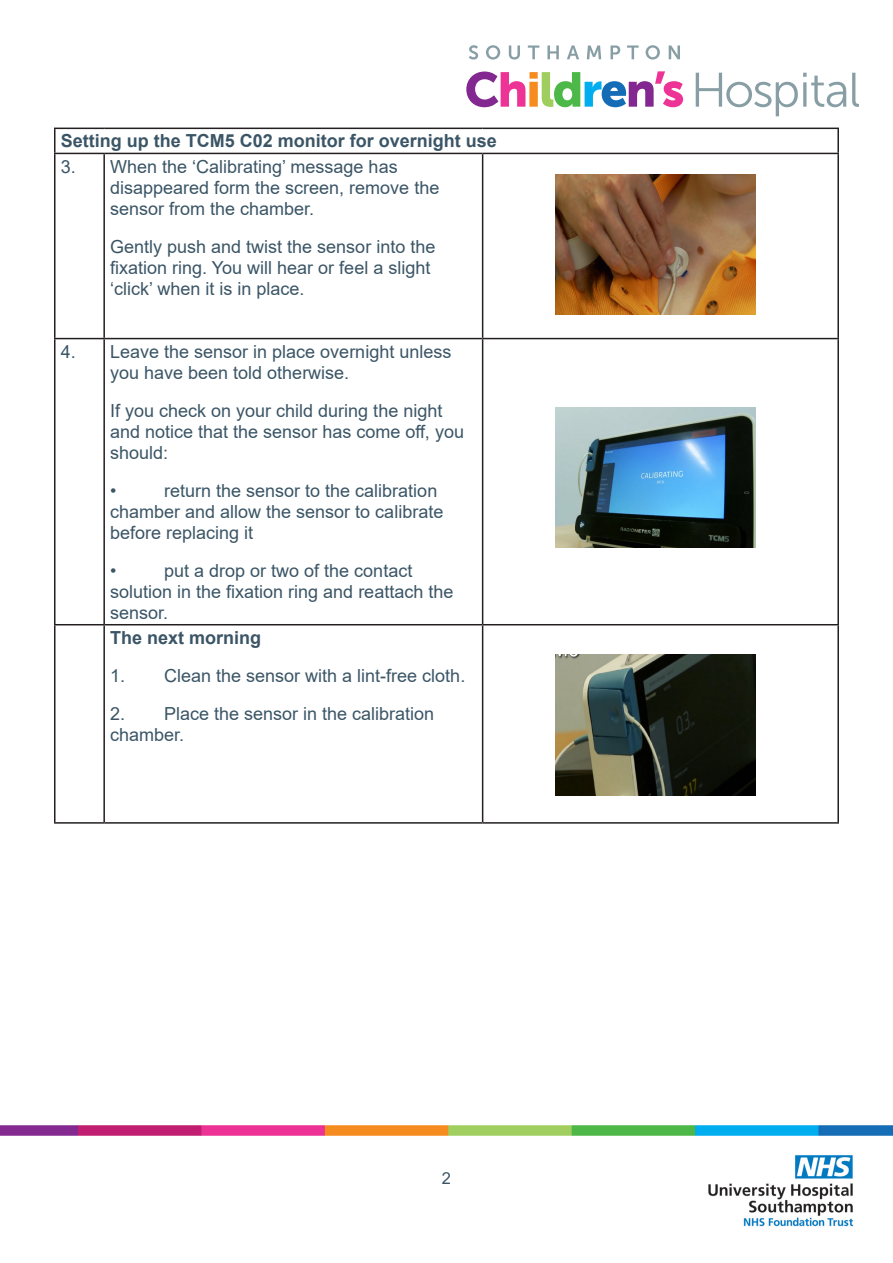
<style>
.page{position:relative;width:893px;height:1263px;background:#fff}
.page>*{position:absolute;margin:0;border:0;box-sizing:border-box;transform-origin:0 0}
.Main_text{font:18px/21px "Arial";color:#3b5566}
.Main_text-2{font:700 18px "Arial";color:#3b5566}
.t1{font:16.5px "Arial";color:#3b5566}
</style>
<div class="page">
<img style="left:708px;top:1155px;width:146px;height:72px">
<img style="left:0;top:1125px;width:893px;height:11px">
<svg style="left:466px;top:71px;width:217px;height:36px"></svg>
<svg style="left:696px;top:73px;width:150px;height:43px"></svg>
<svg style="left:852px;top:73px;width:7px;height:34px"></svg>
<svg style="left:469px;top:45px;width:9px;height:15px"></svg>
<svg style="left:486px;top:45px;width:14px;height:15px"></svg>
<svg style="left:509px;top:45px;width:11px;height:15px"></svg>
<svg style="left:528px;top:45px;width:11px;height:14px"></svg>
<svg style="left:547px;top:45px;width:12px;height:14px"></svg>
<svg style="left:567px;top:45px;width:12px;height:14px"></svg>
<svg style="left:587px;top:45px;width:14px;height:14px"></svg>
<svg style="left:610px;top:45px;width:10px;height:14px"></svg>
<svg style="left:627px;top:45px;width:12px;height:14px"></svg>
<svg style="left:646px;top:45px;width:14px;height:15px"></svg>
<svg style="left:669px;top:45px;width:11px;height:14px"></svg>
<hr style="left:54px;top:128px;width:50px;height:1px;background:#231f20">
<hr style="left:54px;top:129px;width:2px;height:24px;background:#231f20">
<hr style="left:104px;top:128px;width:379px;height:1px;background:#231f20">
<hr style="left:483px;top:128px;width:356px;height:1px;background:#231f20">
<hr style="left:837px;top:129px;width:2px;height:24px;background:#231f20">
<hr style="left:54px;top:153px;width:50px;height:1px;background:#231f20">
<hr style="left:54px;top:154px;width:2px;height:184px;background:#231f20">
<hr style="left:104px;top:153px;width:379px;height:1px;background:#231f20">
<hr style="left:103px;top:154px;width:2px;height:184px;background:#231f20">
<hr style="left:483px;top:153px;width:356px;height:1px;background:#231f20">
<hr style="left:482px;top:154px;width:1px;height:184px;background:#231f20">
<hr style="left:837px;top:154px;width:2px;height:184px;background:#231f20">
<hr style="left:54px;top:338px;width:50px;height:1px;background:#231f20">
<hr style="left:54px;top:339px;width:2px;height:285px;background:#231f20">
<hr style="left:104px;top:338px;width:379px;height:1px;background:#231f20">
<hr style="left:103px;top:339px;width:2px;height:285px;background:#231f20">
<hr style="left:483px;top:338px;width:356px;height:1px;background:#231f20">
<hr style="left:482px;top:339px;width:1px;height:285px;background:#231f20">
<hr style="left:837px;top:339px;width:2px;height:285px;background:#231f20">
<hr style="left:54px;top:624px;width:50px;height:1px;background:#231f20">
<hr style="left:54px;top:625px;width:2px;height:197px;background:#231f20">
<hr style="left:104px;top:624px;width:379px;height:1px;background:#231f20">
<hr style="left:103px;top:625px;width:2px;height:197px;background:#231f20">
<hr style="left:483px;top:624px;width:356px;height:1px;background:#231f20">
<hr style="left:482px;top:625px;width:1px;height:197px;background:#231f20">
<hr style="left:837px;top:625px;width:2px;height:197px;background:#231f20">
<hr style="left:54px;top:822px;width:50px;height:2px;background:#231f20">
<hr style="left:104px;top:822px;width:379px;height:2px;background:#231f20">
<hr style="left:483px;top:822px;width:356px;height:2px;background:#231f20">
<img style="left:556px;top:174px;width:200px;height:141px">
<img style="left:556px;top:655px;width:200px;height:140px">
<img style="left:556px;top:407px;width:200px;height:140px">
<p class="Main_text-2" style="left:61px;top:128px;width:438px">Setting up the TCM5 C02 monitor for overnight use</p>
<p class="Main_text" style="left:61px;top:156px;width:17px">3.</p>
<p class="Main_text" style="left:110px;top:156px;width:331px">When the ‘Calibrating’ message has disappeared form the screen, remove the sensor from the chamber.</p>
<p class="Main_text" style="left:110px;top:236px;width:327px">Gently push and twist the sensor into the fixation ring. You will hear or feel a slight ‘click’ when it is in place.</p>
<p class="Main_text" style="left:61px;top:341px;width:17px">4.</p>
<p class="Main_text" style="left:110px;top:341px;width:343px">Leave the sensor in place overnight unless you have been told otherwise.</p>
<p class="Main_text" style="left:110px;top:400px;width:355px">If you check on your child during the night and notice that the sensor has come off, you should:</p>
<p class="Main_text" style="left:110px;top:480px;width:8px">•</p>
<p class="Main_text" style="left:110px;top:480px;width:335px;text-indent:54px">return the sensor to the calibration chamber and allow the sensor to calibrate before replacing it</p>
<p class="Main_text" style="left:110px;top:560px;width:8px">•</p>
<p class="Main_text" style="left:110px;top:560px;width:345px;text-indent:54px">put a drop or two of the contact solution in the fixation ring and reattach the sensor.</p>
<p class="Main_text-2" style="left:110px;top:625px;width:153px">The next morning</p>
<p class="Main_text" style="left:110px;top:665px;width:357px">1. Clean the sensor with a lint-free cloth.</p>
<p class="Main_text" style="left:110px;top:703px;width:326px">2. Place the sensor in the calibration chamber.</p>
<p class="t1" style="left:442px;top:1166px;width:11px">2</p>
</div>
